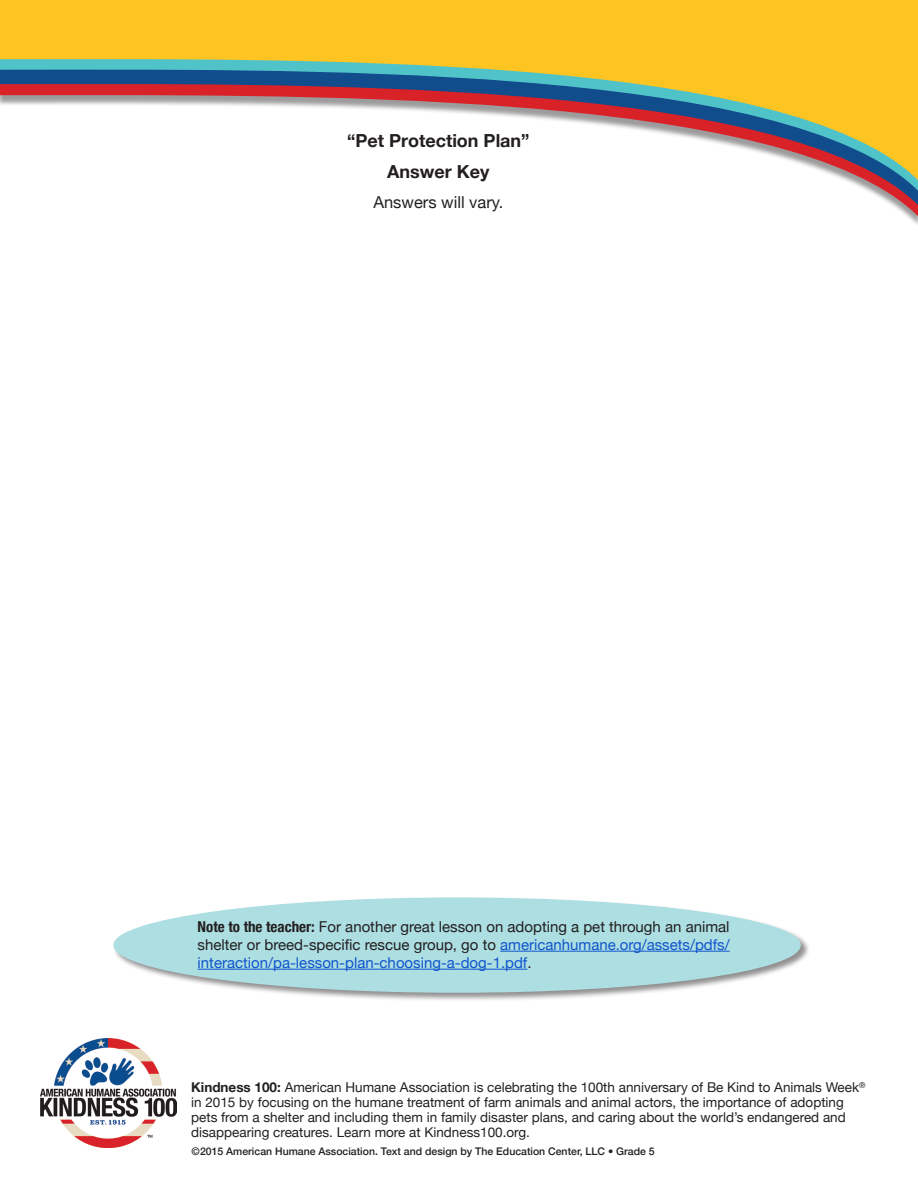
<style>
.page{position:relative;width:918px;height:1188px;background:#fff}
.page>*{position:absolute;margin:0;border:0;box-sizing:border-box;transform-origin:0 0}
.Ans_Key_Title{font:700 18px "Helvetica Neue";color:#231f20}
.Body_Copy{font:16.5px "Helvetica Neue";color:#231f20}
.Note_text{font:15px/18px "Helvetica Neue";color:#231f20;text-align:justify}
.t1{font:13.5px/15px "Helvetica Neue";color:#231f20}
.t2{font:500 10.5px "Helvetica Neue";color:#231f20}
.s1{font-weight:700;font-stretch:condensed}
.s2{color:#15c}
.s3{font-weight:700}
</style>
<div class="page">
<svg style="left:845px;top:180px;width:73px;height:11px"></svg>
<svg style="left:0;top:0;width:918px;height:180px"></svg>
<img style="left:40px;top:1039px;width:137px;height:109px">
<div style="left:113px;top:897px;width:697px;height:105px;background:#231f20;opacity:.5"></div>
<div style="left:113px;top:897px;width:688px;height:96px;background:#acdee2;border-radius:50%"></div>
<hr style="left:500px;top:951px;width:230px;height:1px;background:#15c">
<hr style="left:198px;top:969px;width:329px;height:1px;background:#15c">
<p class="Ans_Key_Title" style="left:347px;top:126px;width:184px">“Pet Protection Plan”</p>
<p class="Ans_Key_Title" style="left:387px;top:158px;width:104px">Answer Key</p>
<p class="Body_Copy" style="left:373px;top:190px;width:132px">Answers will vary.</p>
<p class="Note_text" style="left:198px;top:918px;width:534px"><span class="s1">Note to the teacher:</span> For another great lesson on adopting a pet through an animal shelter or breed-specific rescue group, go to <span class="s2">americanhumane.org/assets/pdfs/ interaction/pa-lesson-plan-choosing-a-dog-1.pdf</span>.</p>
<p class="t1" style="left:191px;top:1080px;width:676px"><span class="s3">Kindness 100:</span> American Humane Association is celebrating the 100th anniversary of Be Kind to Animals Week<sup>® </sup>in 2015 by focusing on the humane treatment of farm animals and animal actors, the importance of adopting pets from a shelter and including them in family disaster plans, and caring about the world’s endangered and disappearing creatures. Learn more at Kindness100.org.</p>
<p class="t2" style="left:192px;top:1143px;width:465px">©2015 American Humane Association. Text and design by The Education Center, LLC • Grade 5</p>
</div>
